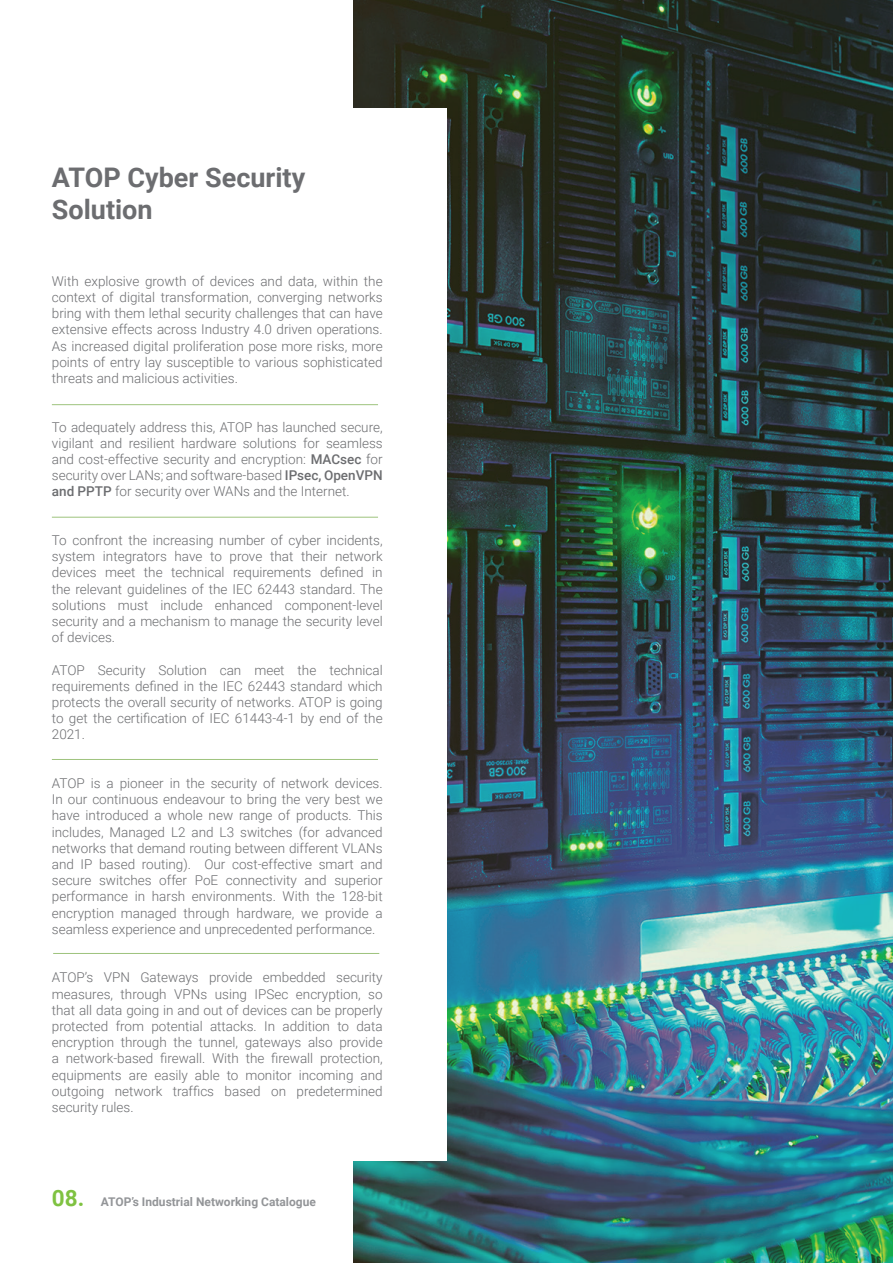
<style>
.page{position:relative;width:893px;height:1263px;background:#fff}
.page>*{position:absolute;margin:0;border:0;box-sizing:border-box;transform-origin:0 0}
.t1{font:700 27px/32.4px "Roboto";color:#6c6d70}
.t2{font:300 13.5px/16.2px "Roboto";color:#6c6d70;text-align:justify}
.t3{font:700 12px "Roboto";color:#939598}
.s1{font-weight:500}
.s2{font-size:22.5px;color:#7fc241}
</style>
<div class="page">
<img style="left:353px;top:0;width:540px;height:1263px">
<div style="left:19px;top:108px;width:427px;height:1053px;background:#fff"></div>
<hr style="left:52px;top:517px;width:326px;height:1px;background:#9ec37d">
<hr style="left:52px;top:404px;width:326px;height:1px;background:#9ec37d">
<hr style="left:52px;top:759px;width:326px;height:1px;background:#9ec37d">
<hr style="left:53px;top:953px;width:326px;height:1px;background:#9ec37d">
<p class="t1" style="left:52px;top:160px;width:255px">ATOP Cyber Security<br>Solution</p>
<p class="t2" style="left:52px;top:272px;width:332px">With explosive growth of devices and data, within the context of digital transformation, converging networks bring with them lethal security challenges that can have extensive effects across Industry 4.0 driven operations.<br>As increased digital proliferation pose more risks, more points of entry lay susceptible to various sophisticated threats and malicious activities.</p>
<p class="t2" style="left:52px;top:418px;width:332px">To adequately address this, ATOP has launched secure, vigilant and resilient hardware solutions for seamless and cost-effective security and encryption: <span class="s1">MACsec</span> for security over LANs; and software-based <span class="s1">IPsec, OpenVPN and PPTP</span> for security over WANs and the Internet.</p>
<p class="t2" style="left:52px;top:532px;width:332px">To confront the increasing number of cyber incidents, system integrators have to prove that their network devices meet the technical requirements defined in the relevant guidelines of the IEC 62443 standard. The solutions must include enhanced component-level security and a mechanism to manage the security level of devices.</p>
<p class="t2" style="left:52px;top:661px;width:332px">ATOP Security Solution can meet the technical requirements defined in the IEC 62443 standard which protects the overall security of networks. ATOP is going to get the certification of IEC 61443-4-1 by end of the 2021.</p>
<p class="t2" style="left:52px;top:775px;width:332px">ATOP is a pioneer in the security of network devices.<br>In our continuous endeavour to bring the very best we have introduced a whole new range of products. This includes, Managed L2 and L3 switches (for advanced networks that demand routing between different VLANs and IP based routing). Our cost-effective smart and secure switches offer PoE connectivity and superior performance in harsh environments. With the 128-bit encryption managed through hardware, we provide a seamless experience and unprecedented performance.</p>
<p class="t2" style="left:52px;top:969px;width:332px">ATOP’s VPN Gateways provide embedded security measures, through VPNs using IPSec encryption, so that all data going in and out of devices can be properly protected from potential attacks. In addition to data encryption through the tunnel, gateways also provide a network-based firewall. With the firewall protection, equipments are easily able to monitor incoming and outgoing network traffics based on predetermined security rules.</p>
<p class="t3" style="left:52px;top:1193px;width:266px"><span class="s2">08.</span> ATOP’s Industrial Networking Catalogue</p>
</div>
